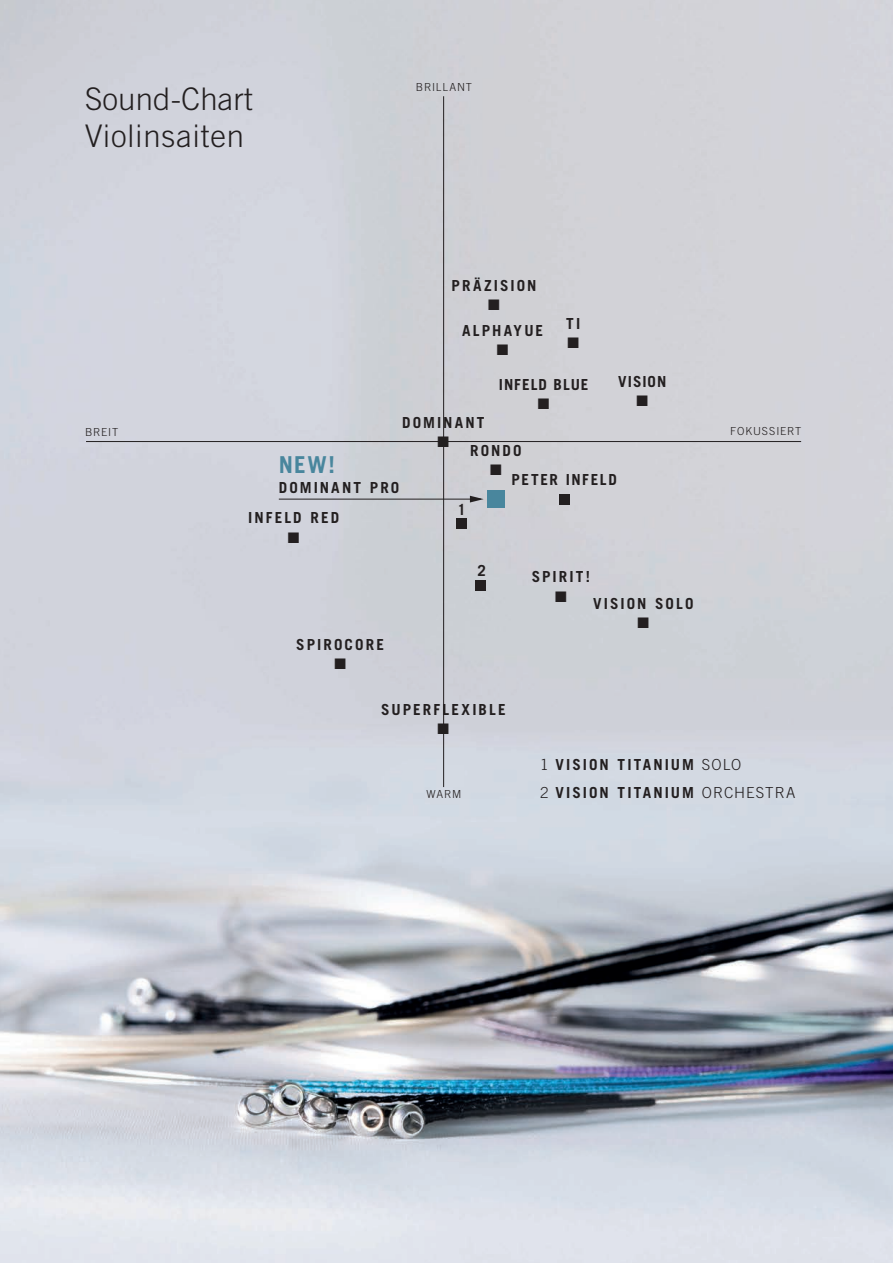
<style>
.page{position:relative;width:893px;height:1263px;background:#fff}
.page>*{position:absolute;margin:0;border:0;box-sizing:border-box;transform-origin:0 0}
.t1{font:300 31.2px/37.8px "Trade Gothic";letter-spacing:.03em;color:#231f20}
.t2{font:700 23.25px "Trade Gothic LT Std";color:#49869d}
.t3{font:700 15.3px/28px "Trade Gothic LT Std";letter-spacing:.13em;color:#231f20}
.t4{font:15.3px "Zapf Dingbats ITC";color:#231f20}
.t5{font:700 15.3px "Trade Gothic LT Std";letter-spacing:.11em;color:#231f20}
.t6{font:700 15.3px "Trade Gothic LT Std";letter-spacing:.06em;color:#231f20}
.t7{font:300 11.1px "Trade Gothic LT Std";letter-spacing:.08em;color:#231f20}
.s1{font-weight:300}
</style>
<div class="page">
<img style="left:0;top:0;width:893px;height:1263px">
<hr style="left:86px;top:441px;width:715px;height:1px;background:#231f20">
<hr style="left:443px;top:96px;width:1px;height:691px;background:#231f20">
<div style="left:476px;top:580px;width:10px;height:11px;background:#231f20"></div>
<div style="left:457px;top:518px;width:10px;height:11px;background:#231f20"></div>
<div style="left:559px;top:495px;width:10px;height:10px;background:#231f20"></div>
<div style="left:487px;top:490px;width:18px;height:18px;background:#49869d"></div>
<hr style="left:279px;top:499px;width:202px;height:1px;background:#231f20">
<svg style="left:470px;top:496px;width:14px;height:6px"></svg>
<h1 class="t1" style="left:85px;top:79px;width:169px">Sound-Chart<br>Violinsaiten</h1>
<p class="t7" style="left:416px;top:80px;width:58px">BRILLANT</p>
<p class="t3" style="left:452px;top:271px;width:87px">PRÄZISION</p>
<p class="t4" style="left:488px;top:297px;width:13px">■</p>
<p class="t3" style="left:462px;top:316px;width:83px">ALPHAYUE</p>
<p class="t4" style="left:497px;top:343px;width:13px">■</p>
<p class="t3" style="left:566px;top:309px;width:16px">TI</p>
<p class="t4" style="left:567px;top:336px;width:13px">■</p>
<p class="t6" style="left:499px;top:375px;width:91px">INFELD BLUE</p>
<p class="t4" style="left:538px;top:397px;width:13px">■</p>
<p class="t3" style="left:618px;top:367px;width:50px">VISION</p>
<p class="t4" style="left:636px;top:393px;width:13px">■</p>
<p class="t3" style="left:402px;top:408px;width:84px">DOMINANT</p>
<p class="t4" style="left:438px;top:435px;width:13px">■</p>
<p class="t7" style="left:85px;top:425px;width:35px">BREIT</p>
<p class="t7" style="left:730px;top:424px;width:73px">FOKUSSIERT</p>
<p class="t3" style="left:470px;top:436px;width:53px">RONDO</p>
<p class="t4" style="left:490px;top:463px;width:13px">■</p>
<h2 class="t2" style="left:279px;top:451px;width:58px">NEW!</h2>
<p class="t3" style="left:279px;top:473px;width:122px">DOMINANT PRO</p>
<p class="t5" style="left:511px;top:470px;width:107px">PETER INFELD</p>
<p class="t3" style="left:248px;top:503px;width:92px">INFELD RED</p>
<p class="t4" style="left:288px;top:530px;width:13px">■</p>
<p class="t3" style="left:296px;top:630px;width:89px">SPIROCORE</p>
<p class="t4" style="left:334px;top:657px;width:13px">■</p>
<p class="t3" style="left:457px;top:495px;width:10px">1</p>
<p class="t3" style="left:477px;top:556px;width:10px">2</p>
<p class="t3" style="left:381px;top:695px;width:126px">SUPERFLEXIBLE</p>
<p class="t4" style="left:438px;top:722px;width:13px">■</p>
<p class="t7" style="left:427px;top:787px;width:36px">WARM</p>
<p class="t3" style="left:532px;top:562px;width:60px">SPIRIT!</p>
<p class="t4" style="left:555px;top:589px;width:13px">■</p>
<p class="t3" style="left:593px;top:589px;width:102px">VISION SOLO</p>
<p class="t4" style="left:637px;top:616px;width:13px">■</p>
<p class="t3" style="left:540px;top:750px;width:257px"><span class="s1">1</span> VISION TITANIUM <span class="s1">SOLO<br>2</span> VISION TITANIUM <span class="s1">ORCHESTRA</span></p>
</div>
